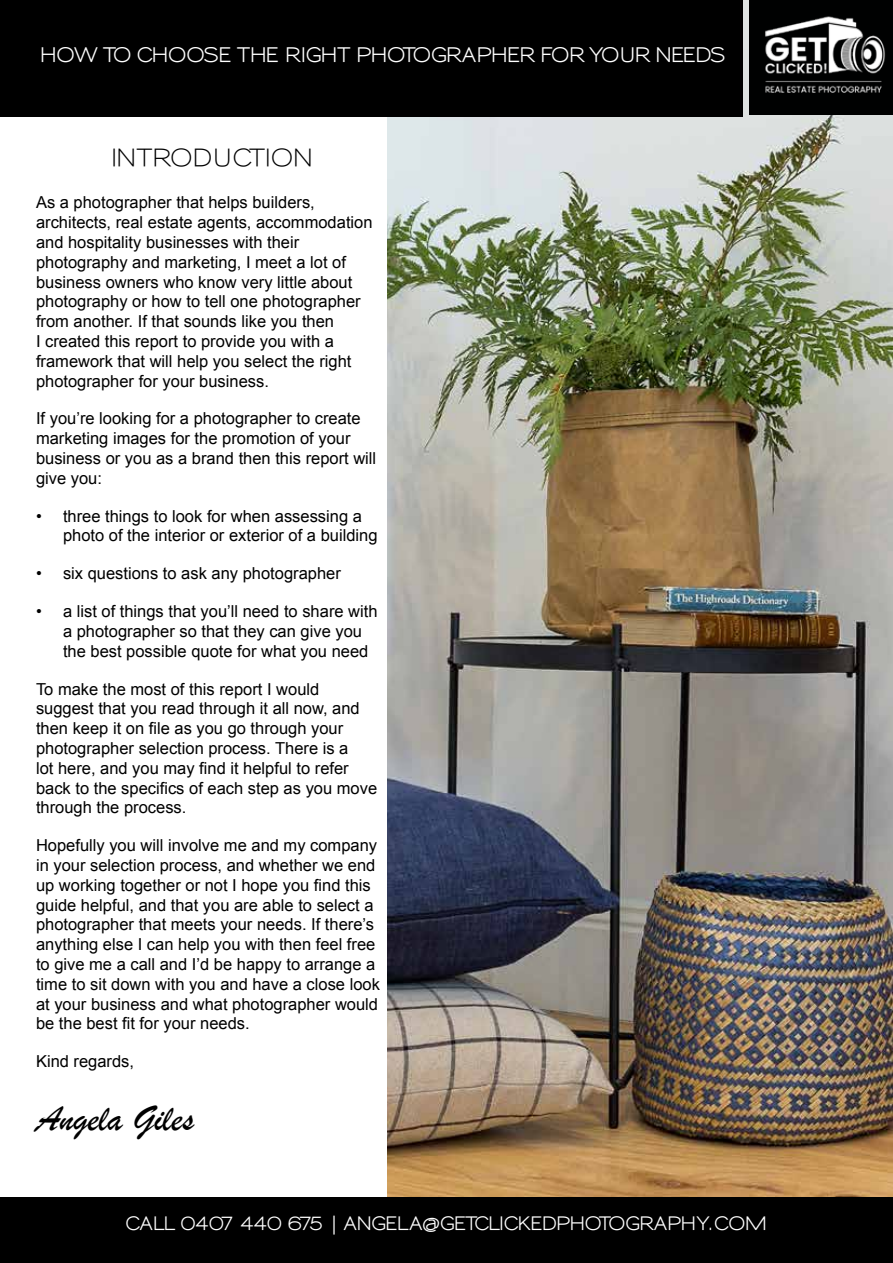
<style>
.page{position:relative;width:893px;height:1263px;background:#fff}
.page>*{position:absolute;margin:0;border:0;box-sizing:border-box;transform-origin:0 0}
.t1{font:37.5px "Brush Script";color:#000}
.t2{font:600 24px "Sansumi";letter-spacing:-.045em;color:#000}
.t3{font:700 19.5px "Sansumi";letter-spacing:-.065em;color:#fff}
.t4{font:700 18px "Sansumi";letter-spacing:-.065em;color:#fff}
.t5{font:16.5px/19.8px "Arial";color:#000}
</style>
<div class="page">
<img style="left:388px;top:0;width:505px;height:1197px">
<img style="left:750px;top:0;width:143px;height:117px">
<div style="left:0;top:0;width:742px;height:117px;background:#000"></div>
<div style="left:0;top:1197px;width:893px;height:66px;background:#000"></div>
<p class="t3" style="left:40px;top:44px;width:687px">HOW TO CHOOSE THE RIGHT PHOTOGRAPHER FOR YOUR NEEDS</p>
<h2 class="t2" style="left:110px;top:146px;width:205px">INTRODUCTION</h2>
<p class="t5" style="left:36px;top:193px;width:338px">As a photographer that helps builders, architects, real estate agents, accommodation and hospitality businesses with their photography and marketing, I meet a lot of business owners who know very little about photography or how to tell one photographer from another. If that sounds like you then<br>I created this report to provide you with a framework that will help you select the right photographer for your business.</p>
<p class="t5" style="left:36px;top:409px;width:342px">If you’re looking for a photographer to create marketing images for the promotion of your business or you as a brand then this report will give you:</p>
<p class="t5" style="left:63px;top:506px;width:316px;text-indent:-27px">• three things to look for when assessing a photo of the interior or exterior of a building</p>
<p class="t5" style="left:36px;top:564px;width:306px">• six questions to ask any photographer</p>
<p class="t5" style="left:63px;top:601px;width:316px;text-indent:-27px">• a list of things that you’ll need to share with a photographer so that they can give you the best possible quote for what you need</p>
<p class="t5" style="left:36px;top:679px;width:343px">To make the most of this report I would suggest that you read through it all now, and then keep it on file as you go through your photographer selection process. There is a<br>lot here, and you may find it helpful to refer back to the specifics of each step as you move through the process.</p>
<p class="t5" style="left:36px;top:835px;width:345px">Hopefully you will involve me and my company in your selection process, and whether we end up working together or not I hope you find this guide helpful, and that you are able to select a photographer that meets your needs. If there’s anything else I can help you with then feel free to give me a call and I’d be happy to arrange a time to sit down with you and have a close look at your business and what photographer would be the best fit for your needs.</p>
<p class="t5" style="left:36px;top:1051px;width:100px">Kind regards,</p>
<h1 class="t1" style="left:36px;top:1096px;width:160px">Angela Giles</h1>
<p class="t4" style="left:125px;top:1214px;width:643px">CALL 0407 440 675 | ANGELA@GETCLICKEDPHOTOGRAPHY.COM</p>
</div>
